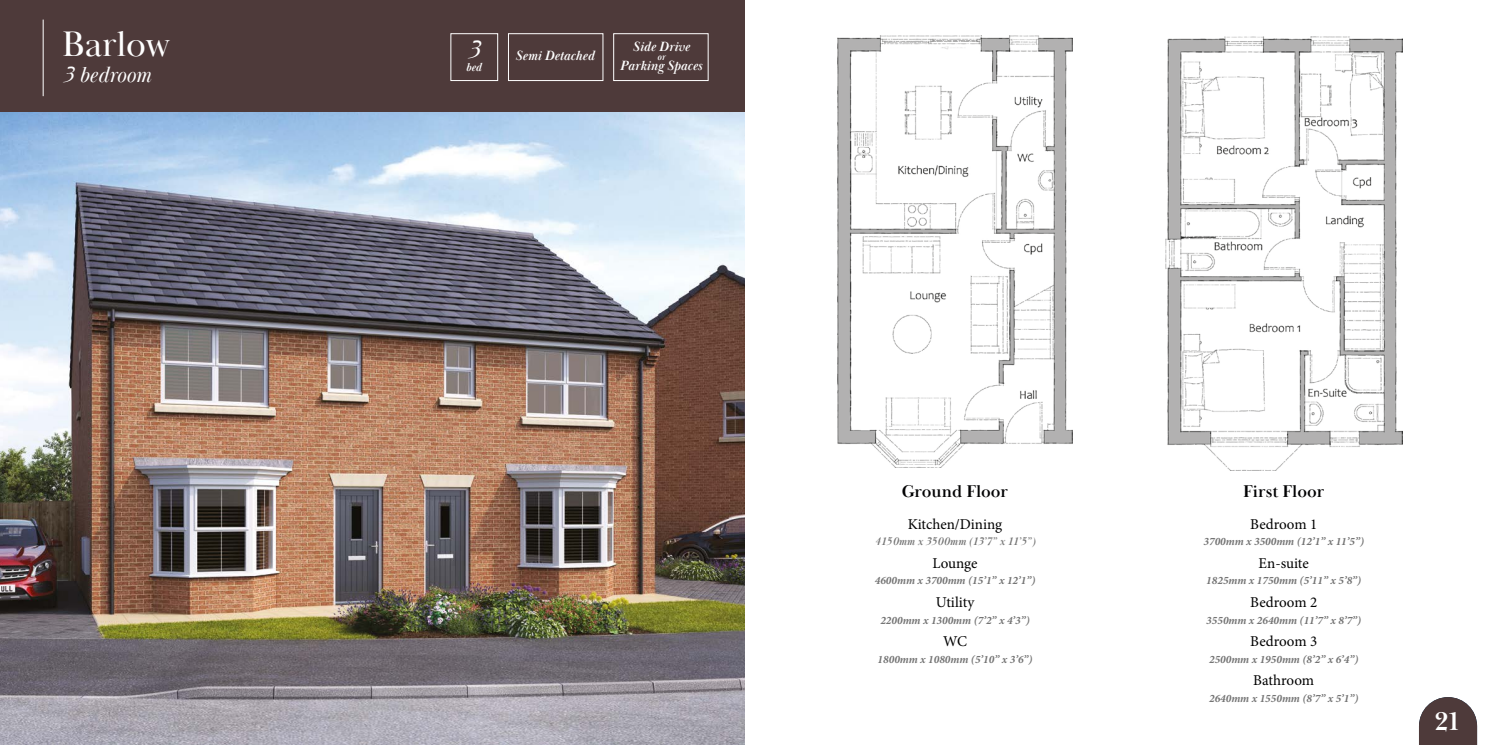
<style>
.page{position:relative;width:1489px;height:745px;background:#fff}
.page>*{position:absolute;margin:0;border:0;box-sizing:border-box;transform-origin:0 0}
.t1{font:36.5px "Baskerville Display PT";color:#fff}
.t2{font:700 26.25px "Baskerville Display PT";color:#fff}
.t3{font:italic 25.62px "Baskerville Display PT";color:#fff}
.t4{font:italic 22.5px "Baskerville Display PT";color:#fff}
.t5{font:700 17.5px "Baskerville Display PT";color:#020203}
.t6{font:15px "Minion Pro";color:#000}
.t7{font:italic 700 13.75px "Baskerville Display PT";color:#fff}
.t8{font:italic 700 11.88px "Baskerville Display PT";color:#fff}
.t9{font:italic 700 11.25px "Minion Pro";color:#747474}
.t10{font:italic 700 11.25px "Baskerville Display PT";color:#747474}
.t11{font:italic 700 10px "Baskerville Display PT";color:#fff}
</style>
<div class="page">
<img style="left:0;top:112px;width:744px;height:632px">
<div style="left:0;top:0;width:744px;height:112px;background:#4e3a3a"></div>
<div style="left:613px;top:33px;width:95px;height:48px;border:1px solid #fff"></div>
<div style="left:450px;top:33px;width:48px;height:48px;border:1px solid #fff"></div>
<div style="left:508px;top:33px;width:95px;height:48px;border:1px solid #fff"></div>
<hr style="left:43px;top:20px;width:1px;height:76px;background:#fff">
<img style="left:837px;top:36px;width:235px;height:431px">
<img style="left:1165px;top:36px;width:237px;height:434px">
<svg style="left:1419px;top:697px;width:57px;height:47px;background:#635252"></svg>
<h1 class="t1" style="left:62px;top:22px;width:109px">Barlow</h1>
<h3 class="t4" style="left:62px;top:62px;width:90px">3 bedroom</h3>
<h3 class="t3" style="left:466px;top:35px;width:15px">3</h3>
<p class="t8" style="left:465px;top:60px;width:17px">bed</p>
<p class="t7" style="left:515px;top:48px;width:81px">Semi Detached</p>
<p class="t7" style="left:632px;top:39px;width:59px">Side Drive</p>
<p class="t11" style="left:657px;top:50px;width:10px">or</p>
<p class="t7" style="left:620px;top:58px;width:84px">Parking Spaces</p>
<h3 class="t5" style="left:901px;top:480px;width:108px">Ground Floor</h3>
<h3 class="t6" style="left:907px;top:514px;width:96px">Kitchen/Dining</h3>
<p class="t10" style="left:874px;top:534px;width:162px">4150mm x 3500mm (13’7” x 11’5”)</p>
<h3 class="t6" style="left:932px;top:553px;width:47px">Lounge</h3>
<p class="t9" style="left:874px;top:572px;width:162px">4600mm x 3700mm (15’1” x 12’1”)</p>
<h3 class="t6" style="left:935px;top:592px;width:40px">Utility</h3>
<p class="t9" style="left:880px;top:611px;width:151px">2200mm x 1300mm (7’2” x 4’3”)</p>
<h3 class="t6" style="left:943px;top:631px;width:25px">WC</h3>
<p class="t9" style="left:877px;top:650px;width:156px">1800mm x 1080mm (5’10” x 3’6”)</p>
<h3 class="t5" style="left:1242px;top:480px;width:83px">First Floor</h3>
<h3 class="t6" style="left:1250px;top:514px;width:69px">Bedroom 1</h3>
<p class="t9" style="left:1203px;top:533px;width:162px">3700mm x 3500mm (12’1” x 11’5”)</p>
<h3 class="t6" style="left:1258px;top:553px;width:52px">En-suite</h3>
<p class="t9" style="left:1206px;top:572px;width:156px">1825mm x 1750mm (5’11” x 5’8”)</p>
<h3 class="t6" style="left:1250px;top:592px;width:69px">Bedroom 2</h3>
<p class="t9" style="left:1206px;top:611px;width:156px">3550mm x 2640mm (11’7” x 8’7”)</p>
<h3 class="t6" style="left:1250px;top:631px;width:69px">Bedroom 3</h3>
<p class="t9" style="left:1208px;top:650px;width:151px">2500mm x 1950mm (8’2” x 6’4”)</p>
<h3 class="t6" style="left:1253px;top:670px;width:62px">Bathroom</h3>
<p class="t9" style="left:1208px;top:689px;width:151px">2640mm x 1550mm (8’7” x 5’1”)</p>
<h2 class="t2" style="left:1434px;top:705px;width:25px">21</h2>
</div>
